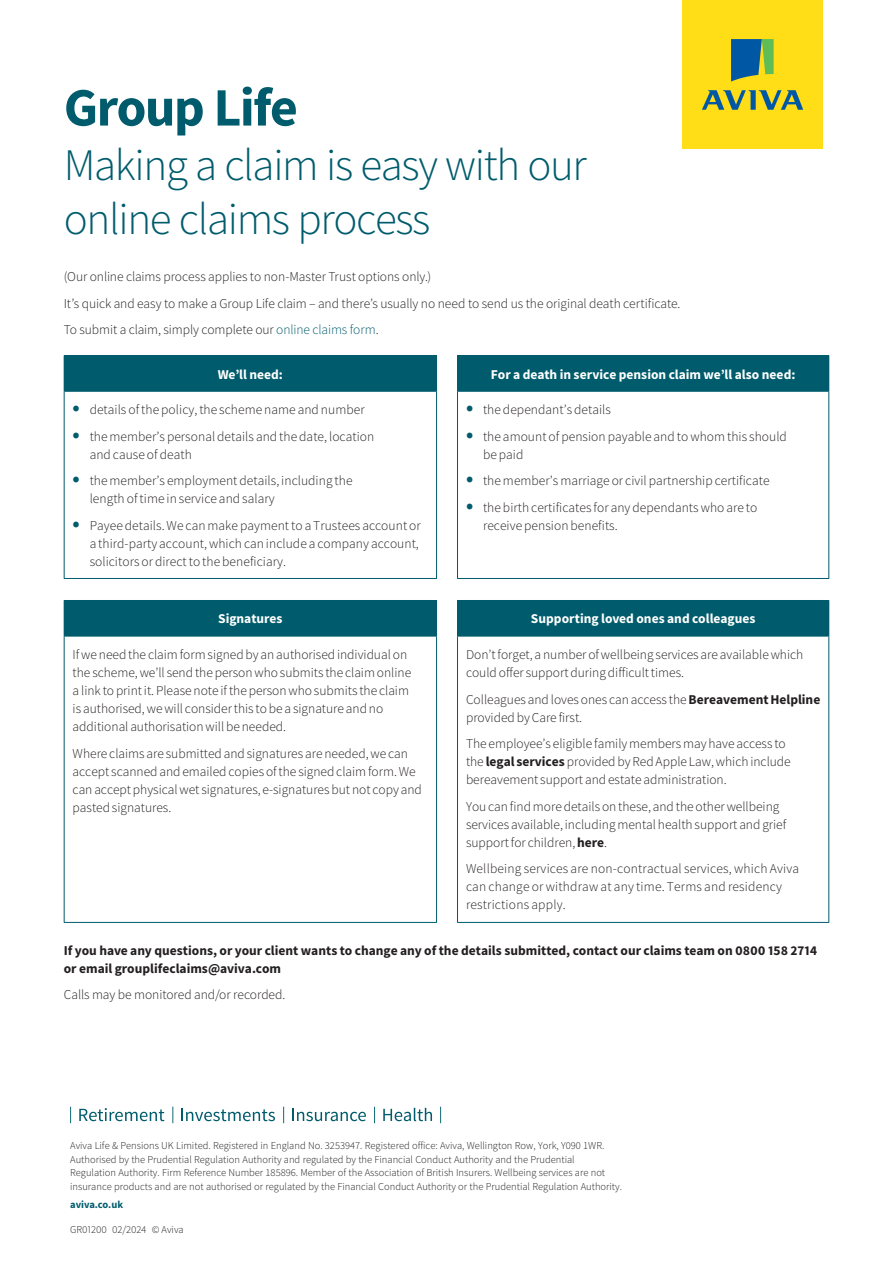
<style>
.page{position:relative;width:893px;height:1263px;background:#fff}
.page>*{position:absolute;margin:0;border:0;box-sizing:border-box;transform-origin:0 0}
.t1{font:700 54px "Source Sans Pro";letter-spacing:-.03em;color:#005c6c}
.t2{font:300 45px/54px "Source Sans Pro";letter-spacing:-.03em;color:#005c6c}
.t3{font:300 13.5px/18px "Source Sans Pro";color:#231f20}
.t4{font:700 13.5px/18px "Source Sans Pro";color:#231f20}
.t5{font:700 13.5px "Source Sans Pro";color:#fff}
.t6{font:300 10.5px/13.5px "Source Sans Pro";color:#231f20}
.t7{font:700 10.5px "Source Sans Pro";color:#005c6c}
.s1{color:#005c6c}
.s2{font-weight:700;font-size:21px;color:#005c6c}
.s3{font-weight:700}
</style>
<div class="page">
<div style="left:682px;top:0;width:141px;height:149px;background:#ffde17"></div>
<svg style="left:731px;top:39px;width:43px;height:43px"></svg>
<svg style="left:702px;top:90px;width:101px;height:20px"></svg>
<div style="left:64px;top:356px;width:373px;height:35px;background:#005c6c"></div>
<hr style="left:64px;top:392px;width:1px;height:186px;background:#005c6c">
<hr style="left:436px;top:392px;width:1px;height:186px;background:#005c6c">
<hr style="left:64px;top:578px;width:373px;height:1px;background:#005c6c">
<hr style="left:64px;top:355px;width:373px;height:1px;background:#005c6c">
<hr style="left:64px;top:391px;width:373px;height:1px;background:#005c6c">
<div style="left:64px;top:600px;width:373px;height:36px;background:#005c6c"></div>
<hr style="left:64px;top:636px;width:1px;height:286px;background:#005c6c">
<hr style="left:436px;top:636px;width:1px;height:286px;background:#005c6c">
<hr style="left:64px;top:922px;width:373px;height:1px;background:#005c6c">
<hr style="left:64px;top:636px;width:373px;height:1px;background:#005c6c">
<div style="left:457px;top:356px;width:372px;height:35px;background:#005c6c"></div>
<hr style="left:457px;top:392px;width:1px;height:186px;background:#005c6c">
<hr style="left:828px;top:392px;width:1px;height:186px;background:#005c6c">
<hr style="left:457px;top:578px;width:372px;height:1px;background:#005c6c">
<hr style="left:457px;top:355px;width:372px;height:1px;background:#005c6c">
<hr style="left:457px;top:391px;width:372px;height:1px;background:#005c6c">
<div style="left:457px;top:600px;width:372px;height:36px;background:#005c6c"></div>
<hr style="left:457px;top:636px;width:1px;height:286px;background:#005c6c">
<hr style="left:828px;top:636px;width:1px;height:286px;background:#005c6c">
<hr style="left:457px;top:922px;width:372px;height:1px;background:#005c6c">
<hr style="left:457px;top:636px;width:372px;height:1px;background:#005c6c">
<svg style="left:79px;top:1108px;width:85px;height:13px"></svg>
<svg style="left:181px;top:1109px;width:94px;height:12px"></svg>
<svg style="left:292px;top:1109px;width:74px;height:12px"></svg>
<svg style="left:383px;top:1108px;width:49px;height:13px"></svg>
<svg style="left:440px;top:1107px;width:1px;height:16px"></svg>
<svg style="left:374px;top:1107px;width:1px;height:16px"></svg>
<svg style="left:283px;top:1107px;width:1px;height:16px"></svg>
<svg style="left:172px;top:1107px;width:1px;height:16px"></svg>
<svg style="left:70px;top:1107px;width:1px;height:16px"></svg>
<h1 class="t1" style="left:64px;top:71px;width:236px">Group Life</h1>
<h2 class="t2" style="left:64px;top:138px;width:524px">Making a claim is easy with our online claims process</h2>
<p class="t3" style="left:64px;top:263px;width:618px;line-height:26.5px">(Our online claims process applies to non-Master Trust options only.)<br>It’s quick and easy to make a Group Life claim – and there’s usually no need to send us the original death certificate.<br>To submit a claim, simply complete our <span class="s1">online claims form</span>.</p>
<p class="t5" style="left:218px;top:365px;width:67px">We’ll need:</p>
<p class="t3" style="left:73px;top:401px;width:293px"><span class="s2">•</span> details of the policy, the scheme name and number</p>
<p class="t3" style="left:90px;top:427px;width:286px;text-indent:-17px"><span class="s2">•</span> the member’s personal details and the date, location and cause of death</p>
<p class="t3" style="left:90px;top:472px;width:264px;text-indent:-17px"><span class="s2">•</span> the member’s employment details, including the length of time in service and salary</p>
<p class="t3" style="left:90px;top:516px;width:333px;text-indent:-17px"><span class="s2">•</span> Payee details. We can make payment to a Trustees account or a third-party account, which can include a company account, solicitors or direct to the beneficiary.</p>
<p class="t5" style="left:218px;top:610px;width:66px">Signatures</p>
<p class="t3" style="left:73px;top:645px;width:340px">If we need the claim form signed by an authorised individual on the scheme, we’ll send the person who submits the claim online a link to print it. Please note if the person who submits the claim is authorised, we will consider this to be a signature and no additional authorisation will be needed.</p>
<p class="t3" style="left:73px;top:744px;width:351px">Where claims are submitted and signatures are needed, we can accept scanned and emailed copies of the signed claim form. We can accept physical wet signatures, e-signatures but not copy and pasted signatures.</p>
<p class="t5" style="left:491px;top:365px;width:306px">For a death in service pension claim we’ll also need:</p>
<p class="t3" style="left:466px;top:401px;width:147px"><span class="s2">•</span> the dependant’s details</p>
<p class="t3" style="left:483px;top:427px;width:305px;text-indent:-17px"><span class="s2">•</span> the amount of pension payable and to whom this should be paid</p>
<p class="t3" style="left:466px;top:472px;width:305px"><span class="s2">•</span> the member’s marriage or civil partnership certificate</p>
<p class="t3" style="left:483px;top:498px;width:276px;text-indent:-17px"><span class="s2">•</span> the birth certificates for any dependants who are to receive pension benefits.</p>
<p class="t5" style="left:531px;top:610px;width:226px">Supporting loved ones and colleagues</p>
<p class="t3" style="left:466px;top:645px;width:339px">Don’t forget, a number of wellbeing services are available which could offer support during difficult times.</p>
<p class="t3" style="left:466px;top:690px;width:356px">Colleagues and loves ones can access the <span class="s3">Bereavement Helpline </span>provided by Care first.</p>
<p class="t3" style="left:466px;top:734px;width:326px">The employee’s eligible family members may have access to the <span class="s3">legal services</span> provided by Red Apple Law, which include bereavement support and estate administration.</p>
<p class="t3" style="left:466px;top:797px;width:322px">You can find more details on these, and the other wellbeing services available, including mental health support and grief support for children, <span class="s3">here</span>.</p>
<p class="t3" style="left:466px;top:859px;width:335px">Wellbeing services are non-contractual services, which Aviva can change or withdraw at any time. Terms and residency restrictions apply.</p>
<p class="t4" style="left:64px;top:941px;width:755px">If you have any questions, or your client wants to change any of the details submitted, contact our claims team on 0800 158 2714 or email grouplifeclaims@aviva.com</p>
<p class="t3" style="left:64px;top:986px;width:223px">Calls may be monitored and/or recorded.</p>
<p class="t6" style="left:70px;top:1139px;width:553px">Aviva Life &amp; Pensions UK Limited. Registered in England No. 3253947. Registered office: Aviva, Wellington Row, York, Y090 1WR.<br>Authorised by the Prudential Regulation Authority and regulated by the Financial Conduct Authority and the Prudential Regulation Authority. Firm Reference Number 185896. Member of the Association of British Insurers. Wellbeing services are not insurance products and are not authorised or regulated by the Financial Conduct Authority or the Prudential Regulation Authority.</p>
<p class="t7" style="left:70px;top:1197px;width:54px">aviva.co.uk</p>
<p class="t6" style="left:70px;top:1222px;width:115px">GR01200 02/2024 © Aviva</p>
</div>
